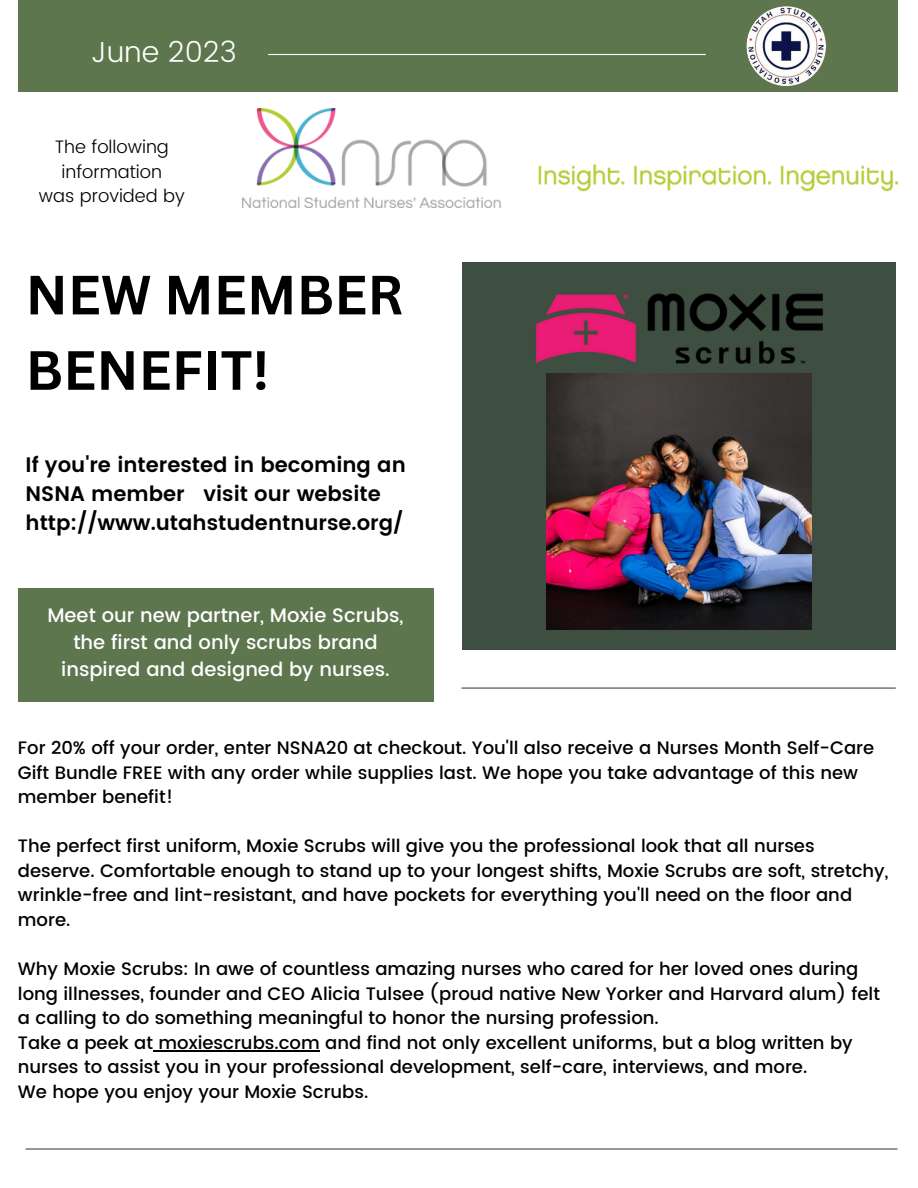
<style>
.page{position:relative;width:918px;height:1188px;background:#fff}
.page>*{position:absolute;margin:0;border:0;box-sizing:border-box;transform-origin:0 0}
.t1{font:700 54px/75.3px "Canva Sans";color:#000}
.t2{font:300 28.8px "Poppins";color:#fff}
.t3{font:600 21px/29.2px "Poppins";color:#000}
.t4{font:500 19.5px/27px "Poppins";color:#fff;text-align:center}
.t5{font:500 18px/24.6px "Poppins";color:#000}
.t6{font:300 18px/24.8px "Poppins";color:#000;text-align:center}
</style>
<div class="page">
<div style="left:18px;top:0;width:880px;height:91px;background:#5e764e"></div>
<hr style="left:268px;top:54px;width:438px;height:1px;background:#fff">
<hr style="left:26px;top:1148px;width:871px;height:2px;background:#3e4e40">
<img style="left:746px;top:6px;width:80px;height:80px;border-radius:50%">
<div style="left:462px;top:262px;width:434px;height:388px;background:#3e4e40"></div>
<img style="left:536px;top:293px;width:287px;height:81px">
<img style="left:546px;top:374px;width:266px;height:255px">
<img style="left:243px;top:109px;width:654px;height:99px">
<div style="left:18px;top:588px;width:415px;height:113px;background:#5e764e"></div>
<hr style="left:153px;top:1050px;width:167px;height:2px;background:#000">
<hr style="left:462px;top:688px;width:434px;height:1px;background:#3e4e40">
<p class="t2" style="left:91px;top:35px;width:147px">June 2023</p>
<p class="t6" style="left:55px;top:134px;width:116px">The following information</p>
<p class="t6" style="left:39px;top:184px;width:147px">was provided by</p>
<p class="t1" style="left:26px;top:256px;width:379px">NEW MEMBER<br>BENEFIT!</p>
<p class="t3" style="left:26px;top:450px;width:382px">If you're interested in becoming an<br>NSNA member visit our website</p>
<p class="t3" style="left:26px;top:508px;width:379px">http://www.utahstudentnurse.org/</p>
<p class="t4" style="left:47px;top:602px;width:358px">Meet our new partner, Moxie Scrubs, the first and only scrubs brand inspired and designed by nurses.</p>
<p class="t5" style="left:18px;top:736px;width:858px">For 20% off your order, enter NSNA20 at checkout. You'll also receive a Nurses Month Self-Care<br>Gift Bundle FREE with any order while supplies last. We hope you take advantage of this new member benefit!</p>
<p class="t5" style="left:18px;top:834px;width:872px">The perfect first uniform, Moxie Scrubs will give you the professional look that all nurses deserve. Comfortable enough to stand up to your longest shifts, Moxie Scrubs are soft, stretchy, wrinkle-free and lint-resistant, and have pockets for everything you'll need on the floor and more.</p>
<p class="t5" style="left:18px;top:957px;width:864px">Why Moxie Scrubs: In awe of countless amazing nurses who cared for her loved ones during long illnesses, founder and CEO Alicia Tulsee (proud native New Yorker and Harvard alum) felt a calling to do something meaningful to honor the nursing profession.</p>
<p class="t5" style="left:18px;top:1030px;width:836px">Take a peek at moxiescrubs.com and find not only excellent uniforms, but a blog written by nurses to assist you in your professional development, self-care, interviews, and more.</p>
<p class="t5" style="left:18px;top:1079px;width:352px">We hope you enjoy your Moxie Scrubs.</p>
</div>
